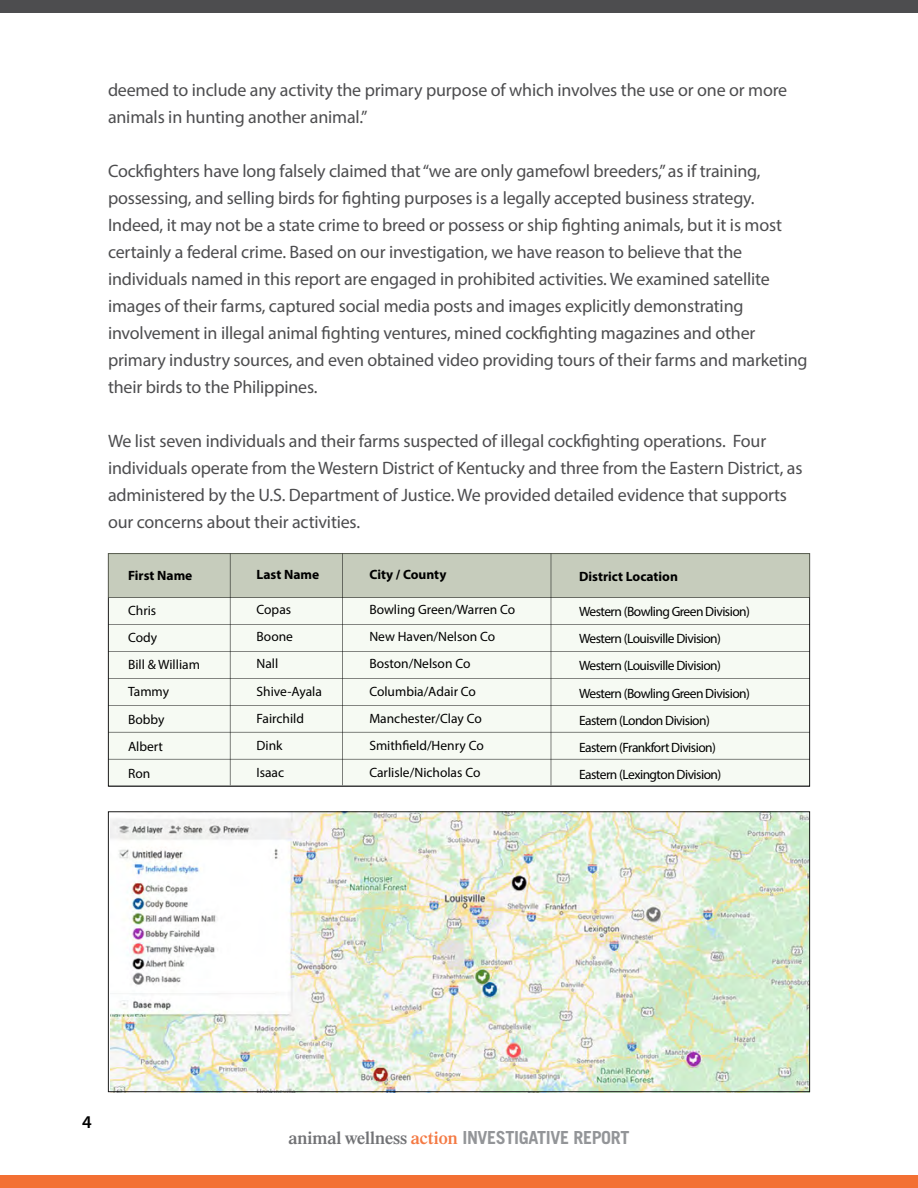
<style>
.page{position:relative;width:918px;height:1188px;background:#fff}
.page>*{position:absolute;margin:0;border:0;box-sizing:border-box;transform-origin:0 0}
.t1{font:18px/27px "Myriad Pro";letter-spacing:-.01em;color:#4d4d4f}
.t2{font:700 18px "Trade Gothic";letter-spacing:-.02em;color:#939598}
.t3{font:600 18px "Myriad Pro";color:#000}
.t4{font:13.5px/27.2px "Myriad Pro";color:#000}
.t5{font:13.5px/27.2px "Myriad Pro";letter-spacing:-.04em;color:#000}
.t6{font:700 13.5px "Myriad Pro";color:#000}
.s1{font-family:"Times";font-weight:600;color:#717275}
.s2{font-family:"Times";font-weight:600;color:#f47a44}
</style>
<div class="page">
<div style="left:0;top:1175px;width:918px;height:13px;background:#f37033"></div>
<div style="left:0;top:0;width:918px;height:13px;background:#4d4d4f"></div>
<div style="left:108px;top:553px;width:702px;height:234px;background:#f5faf2;border:1px solid #000"></div>
<div style="left:108px;top:554px;width:702px;height:44px;background:#c6ccbc"></div>
<hr style="left:108px;top:597px;width:702px;height:1px;background:#000">
<hr style="left:108px;top:624px;width:702px;height:1px;background:#000">
<hr style="left:230px;top:554px;width:1px;height:231px;background:#000">
<hr style="left:551px;top:554px;width:1px;height:231px;background:#000">
<hr style="left:342px;top:554px;width:1px;height:231px;background:#000">
<hr style="left:108px;top:651px;width:702px;height:1px;background:#000">
<hr style="left:108px;top:678px;width:702px;height:1px;background:#000">
<hr style="left:108px;top:732px;width:702px;height:1px;background:#000">
<hr style="left:108px;top:705px;width:702px;height:1px;background:#000">
<hr style="left:108px;top:759px;width:702px;height:1px;background:#000">
<hr style="left:108px;top:786px;width:702px;height:1px;background:#000">
<img style="left:110px;top:813px;width:698px;height:277px">
<p class="t1" style="left:108px;top:76px;width:681px">deemed to include any activity the primary purpose of which involves the use or one or more animals in hunting another animal.”</p>
<p class="t1" style="left:108px;top:157px;width:701px">Cockfighters have long falsely claimed that “we are only gamefowl breeders,” as if training, possessing, and selling birds for fighting purposes is a legally accepted business strategy.<br>Indeed, it may not be a state crime to breed or possess or ship fighting animals, but it is most certainly a federal crime. Based on our investigation, we have reason to believe that the individuals named in this report are engaged in prohibited activities. We examined satellite images of their farms, captured social media posts and images explicitly demonstrating involvement in illegal animal fighting ventures, mined cockfighting magazines and other primary industry sources, and even obtained video providing tours of their farms and marketing their birds to the Philippines.</p>
<p class="t1" style="left:108px;top:427px;width:696px">We list seven individuals and their farms suspected of illegal cockfighting operations. Four individuals operate from the Western District of Kentucky and three from the Eastern District, as administered by the U.S. Department of Justice. We provided detailed evidence that supports our concerns about their activities.</p>
<p class="t6" style="left:128px;top:567px;width:66px">First Name</p>
<p class="t4" style="left:128px;top:597px;width:73px">Chris<br>Cody<br>Bill &amp; William<br>Tammy<br>Bobby<br>Albert<br>Ron</p>
<p class="t6" style="left:257px;top:566px;width:64px">Last Name</p>
<p class="t4" style="left:257px;top:596px;width:67px">Copas<br>Boone<br>Nall<br>Shive-Ayala<br>Fairchild<br>Dink<br>Isaac</p>
<p class="t6" style="left:369px;top:566px;width:79px">City / County</p>
<p class="t4" style="left:369px;top:596px;width:147px">Bowling Green/Warren Co<br>New Haven/Nelson Co<br>Boston/Nelson Co<br>Columbia/Adair Co<br>Manchester/Clay Co<br>Smithfield/Henry Co<br>Carlisle/Nicholas Co</p>
<p class="t6" style="left:579px;top:568px;width:100px">District Location</p>
<p class="t5" style="left:579px;top:598px;width:172px">Western (Bowling Green Division)<br>Western (Louisville Division)<br>Western (Louisville Division)<br>Western (Bowling Green Division)<br>Eastern (London Division)<br>Eastern (Frankfort Division)<br>Eastern (Lexington Division)</p>
<p class="t3" style="left:82px;top:1111px;width:11px">4</p>
<p class="t2" style="left:288px;top:1126px;width:343px"><span class="s1">animal wellness</span> <span class="s2">action</span> INVESTIGATIVE REPORT</p>
</div>
